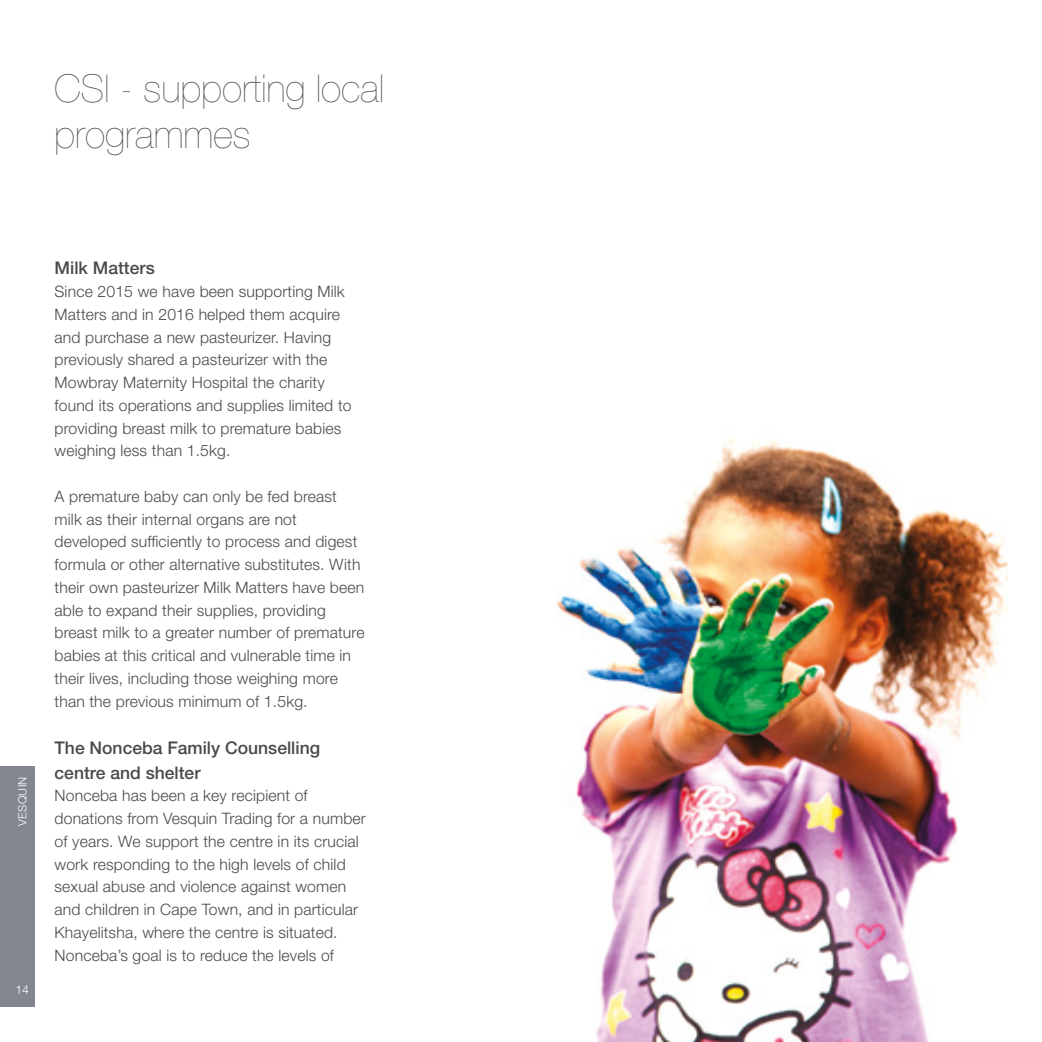
<style>
.page{position:relative;width:1042px;height:1042px;background:#fff}
.page>*{position:absolute;margin:0;border:0;box-sizing:border-box;transform-origin:0 0}
.t1{font:200 38.5px/46.2px "Helvetica Neue LT Std";color:#4a4a49}
.t2{font:500 17.5px/24.5px "Helvetica Neue LT Std";color:#4a4a49}
.t3{font:300 15.75px/22.8px "Helvetica Neue LT Std";letter-spacing:.01em;color:#4a4a49}
.t4{font:300 12.25px "Helvetica Neue LT Std";color:#fff}
.t5{font:300 11.38px "Helvetica Neue LT Std";letter-spacing:.025em;color:#fff}
</style>
<div class="page">
<div style="left:0;top:766px;width:35px;height:241px;background:#82868e"></div>
<img style="left:556px;top:438px;width:451px;height:604px">
<h1 class="t1" style="left:55px;top:65px;width:331px">CSI - supporting local programmes</h1>
<p class="t5" style="left:15px;top:826px;width:51px;rotate:-90deg">VESQUIN</p>
<p class="t4" style="left:16px;top:982px;width:15px">14</p>
<p class="t2" style="left:55px;top:256px;width:102px">Milk Matters</p>
<p class="t3" style="left:55px;top:280px;width:298px">Since 2015 we have been supporting Milk Matters and in 2016 helped them acquire and purchase a new pasteurizer. Having previously shared a pasteurizer with the Mowbray Maternity Hospital the charity found its operations and supplies limited to providing breast milk to premature babies weighing less than 1.5kg.</p>
<p class="t3" style="left:55px;top:485px;width:311px">A premature baby can only be fed breast milk as their internal organs are not developed sufficiently to process and digest formula or other alternative substitutes. With their own pasteurizer Milk Matters have been able to expand their supplies, providing breast milk to a greater number of premature babies at this critical and vulnerable time in their lives, including those weighing more than the previous minimum of 1.5kg.</p>
<p class="t2" style="left:55px;top:735px;width:267px">The Nonceba Family Counselling centre and shelter</p>
<p class="t3" style="left:55px;top:784px;width:313px">Nonceba has been a key recipient of donations from Vesquin Trading for a number of years. We support the centre in its crucial work responding to the high levels of child sexual abuse and violence against women and children in Cape Town, and in particular Khayelitsha, where the centre is situated.<br>Nonceba’s goal is to reduce the levels of</p>
</div>
